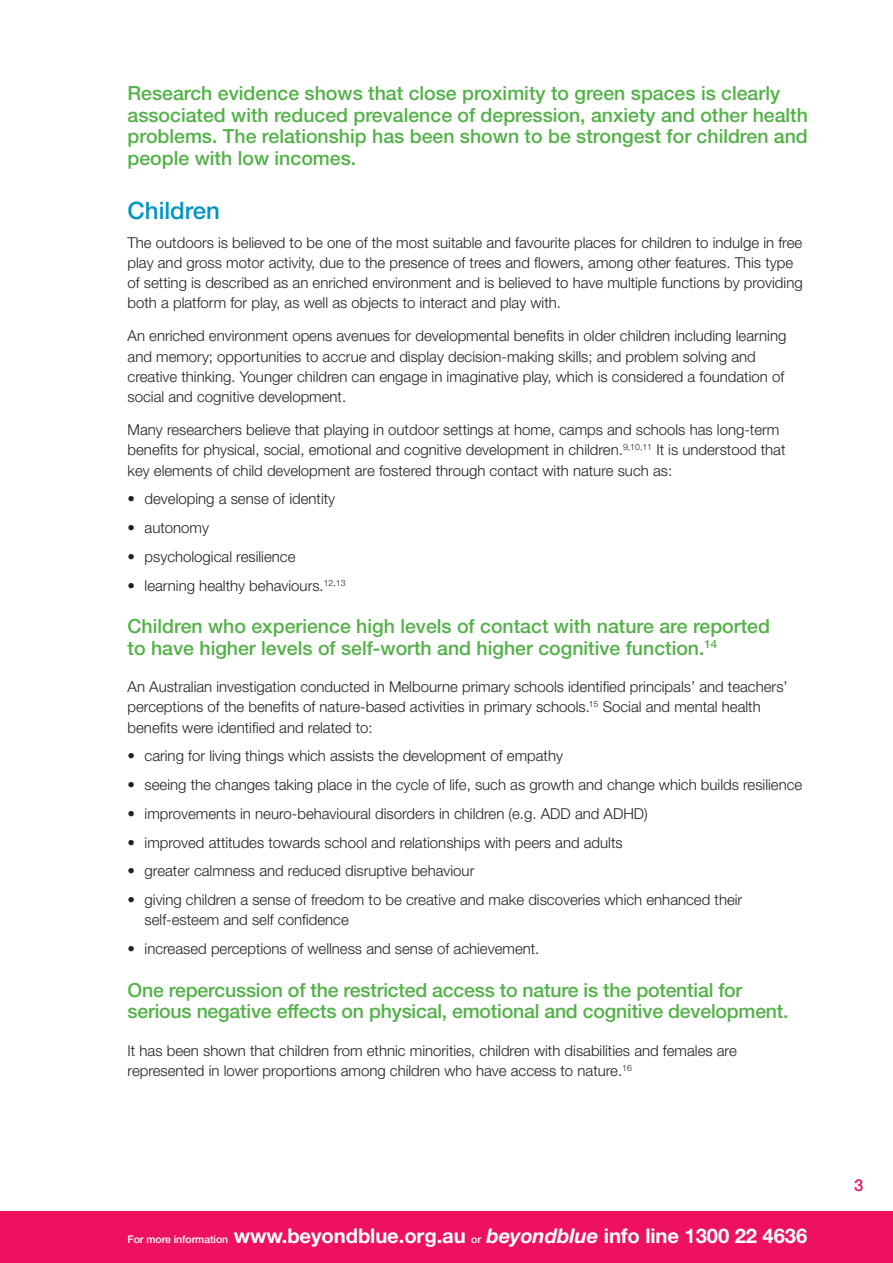
<style>
.page{position:relative;width:893px;height:1263px;background:#fff}
.page>*{position:absolute;margin:0;border:0;box-sizing:border-box;transform-origin:0 0}
.t1{font:500 24px "Helvetica Neue";color:#0094c3}
.t2{font:700 20.25px "Helvetica Neue";letter-spacing:-.005em;color:#fff}
.t3{font:500 19.5px/21.5px "Helvetica Neue";color:#52b147}
.t4{font:500 16.5px "Helvetica Neue";color:#ed1160}
.t5{font:300 15px/20.2px "Helvetica Neue";color:#231f20}
.s1{font-weight:500;font-size:10.5px}
.s2{font-style:italic}
</style>
<div class="page">
<div style="left:0;top:1212px;width:893px;height:51px;background:#ed1160"></div>
<p class="t3" style="left:128px;top:82px;width:682px">Research evidence shows that close proximity to green spaces is clearly associated with reduced prevalence of depression, anxiety and other health problems. The relationship has been shown to be strongest for children and people with low incomes.</p>
<h1 class="t1" style="left:128px;top:196px;width:94px">Children</h1>
<p class="t5" style="left:128px;top:232px;width:677px">The outdoors is believed to be one of the most suitable and favourite places for children to indulge in free play and gross motor activity, due to the presence of trees and flowers, among other features. This type of setting is described as an enriched environment and is believed to have multiple functions by providing both a platform for play, as well as objects to interact and play with.</p>
<p class="t5" style="left:128px;top:326px;width:660px">An enriched environment opens avenues for developmental benefits in older children including learning and memory; opportunities to accrue and display decision-making skills; and problem solving and creative thinking. Younger children can engage in imaginative play, which is considered a foundation of social and cognitive development.</p>
<p class="t5" style="left:128px;top:419px;width:659px">Many researchers believe that playing in outdoor settings at home, camps and schools has long-term benefits for physical, social, emotional and cognitive development in children.<sup>9,10,11</sup> It is understood that key elements of child development are fostered through contact with nature such as:</p>
<p class="t5" style="left:128px;top:489px;width:209px">• developing a sense of identity</p>
<p class="t5" style="left:128px;top:517px;width:83px">• autonomy</p>
<p class="t5" style="left:128px;top:546px;width:169px">• psychological resilience</p>
<p class="t5" style="left:128px;top:575px;width:220px">• learning healthy behaviours.<sup>12,13</sup></p>
<h3 class="t3" style="left:128px;top:616px;width:644px">Children who experience high levels of contact with nature are reported to have higher levels of self‑worth and higher cognitive function.<sup>14</sup></h3>
<p class="t5" style="left:128px;top:676px;width:662px">An Australian investigation conducted in Melbourne primary schools identified principals’ and teachers’ perceptions of the benefits of nature-based activities in primary schools.<sup>15</sup> Social and mental health benefits were identified and related to:</p>
<p class="t5" style="left:128px;top:746px;width:437px">• caring for living things which assists the development of empathy</p>
<p class="t5" style="left:128px;top:774px;width:676px">• seeing the changes taking place in the cycle of life, such as growth and change which builds resilience</p>
<p class="t5" style="left:128px;top:803px;width:522px">• improvements in neuro-behavioural disorders in children (e.g. ADD and ADHD)</p>
<p class="t5" style="left:128px;top:832px;width:497px">• improved attitudes towards school and relationships with peers and adults</p>
<p class="t5" style="left:128px;top:861px;width:348px">• greater calmness and reduced disruptive behaviour</p>
<p class="t5" style="left:145px;top:889px;width:599px;text-indent:-17px">• giving children a sense of freedom to be creative and make discoveries which enhanced their self‑esteem and self confidence</p>
<p class="t5" style="left:128px;top:938px;width:413px">• increased perceptions of wellness and sense of achievement.</p>
<h3 class="t3" style="left:128px;top:979px;width:663px">One repercussion of the restricted access to nature is the potential for serious negative effects on physical, emotional and cognitive development.</h3>
<p class="t5" style="left:128px;top:1040px;width:611px">It has been shown that children from ethnic minorities, children with disabilities and females are represented in lower proportions among children who have access to nature.<sup>16</sup></p>
<h2 class="t2" style="left:128px;top:1223px;width:681px"><span class="s1">For more information</span> www.beyondblue.org.au <span class="s1">or</span> <span class="s2">beyondblue</span> info line 1300 22 4636</h2>
<p class="t4" style="left:854px;top:1175px;width:11px">3</p>
</div>
